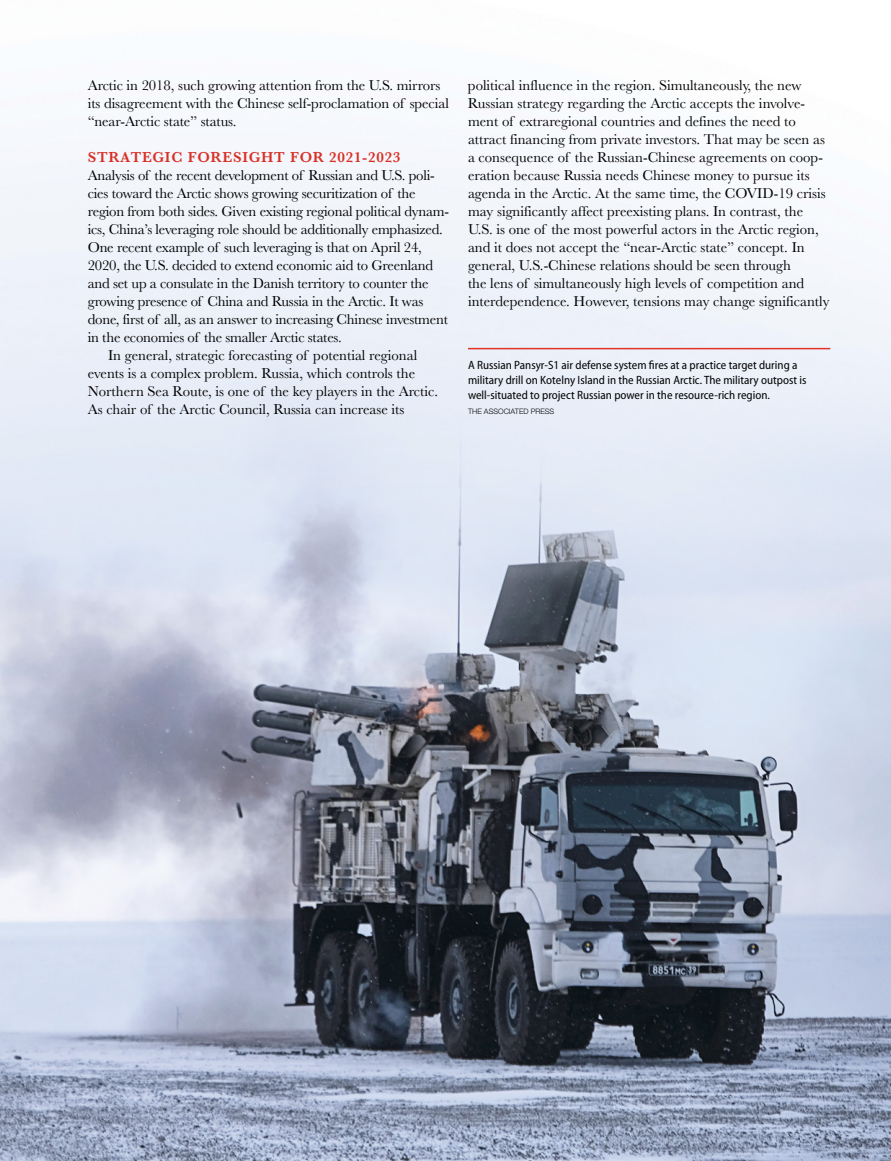
<style>
.page{position:relative;width:891px;height:1161px;background:#fff}
.page>*{position:absolute;margin:0;border:0;box-sizing:border-box;transform-origin:0 0}
.t1{font:600 15px "Baskerville";letter-spacing:.05em;color:#e33226}
.t2{font:14.85px/18px "Baskerville";color:#000}
.t3{font:semi-condensed 12px/15px "Myriad Pro";color:#000}
.t4{font:300 7.5px "Helvetica Neue LT Std";color:#000}
</style>
<div class="page">
<img style="left:0;top:106px;width:891px;height:1055px">
<hr style="left:468px;top:348px;width:362px;height:1px;background:#e33226">
<p class="t2" style="left:88px;top:76px;width:363px">Arctic in 2018, such growing attention from the U.S. mirrors its disagreement with the Chinese self-proclamation of special “near-Arctic state” status.</p>
<p class="t1" style="left:88px;top:147px;width:314px">STRATEGIC FORESIGHT FOR 2021-2023</p>
<p class="t2" style="left:88px;top:166px;width:349px">Analysis of the recent development of Russian and U.S. poli-</p>
<p class="t2" style="left:88px;top:184px;width:329px">cies toward the Arctic shows growing securitization of the</p>
<p class="t2" style="left:88px;top:202px;width:363px">region from both sides. Given existing regional political dynam-</p>
<p class="t2" style="left:88px;top:220px;width:357px">ics, China’s leveraging role should be additionally emphasized.</p>
<p class="t2" style="left:88px;top:238px;width:336px">One recent example of such leveraging is that on April 24,</p>
<p class="t2" style="left:88px;top:256px;width:347px">2020, the U.S. decided to extend economic aid to Greenland</p>
<p class="t2" style="left:88px;top:274px;width:342px">and set up a consulate in the Danish territory to counter the</p>
<p class="t2" style="left:88px;top:292px;width:337px">growing presence of China and Russia in the Arctic. It was</p>
<p class="t2" style="left:88px;top:310px;width:362px">done, first of all, as an answer to increasing Chinese investment</p>
<p class="t2" style="left:88px;top:328px;width:255px">in the economies of the smaller Arctic states.</p>
<p class="t2" style="left:108px;top:346px;width:311px">In general, strategic forecasting of potential regional</p>
<p class="t2" style="left:88px;top:364px;width:329px">events is a complex problem. Russia, which controls the</p>
<p class="t2" style="left:88px;top:382px;width:352px">Northern Sea Route, is one of the key players in the Arctic.</p>
<p class="t2" style="left:88px;top:400px;width:318px">As chair of the Arctic Council, Russia can increase its</p>
<p class="t2" style="left:468px;top:76px;width:363px">political influence in the region. Simultaneously, the new Russian strategy regarding the Arctic accepts the involve&shy;ment of extraregional countries and defines the need to attract financing from private investors. That may be seen as a consequence of the Russian-Chinese agreements on coop&shy;eration because Russia needs Chinese money to pursue its agenda in the Arctic. At the same time, the COVID-19 crisis may significantly affect preexisting plans. In contrast, the U.S. is one of the most powerful actors in the Arctic region, and it does not accept the “near-Arctic state” concept. In general, U.S.-Chinese relations should be seen through<br>the lens of simultaneously high levels of competition and interdependence. However, tensions may change significantly</p>
<p class="t3" style="left:468px;top:358px;width:340px">A Russian Pansyr-S1 air defense system fires at a practice target during a military drill on Kotelny Island in the Russian Arctic. The military outpost is well-situated to project Russian power in the resource-rich region.</p>
<p class="t4" style="left:468px;top:407px;width:88px">THE ASSOCIATED PRESS</p>
</div>
